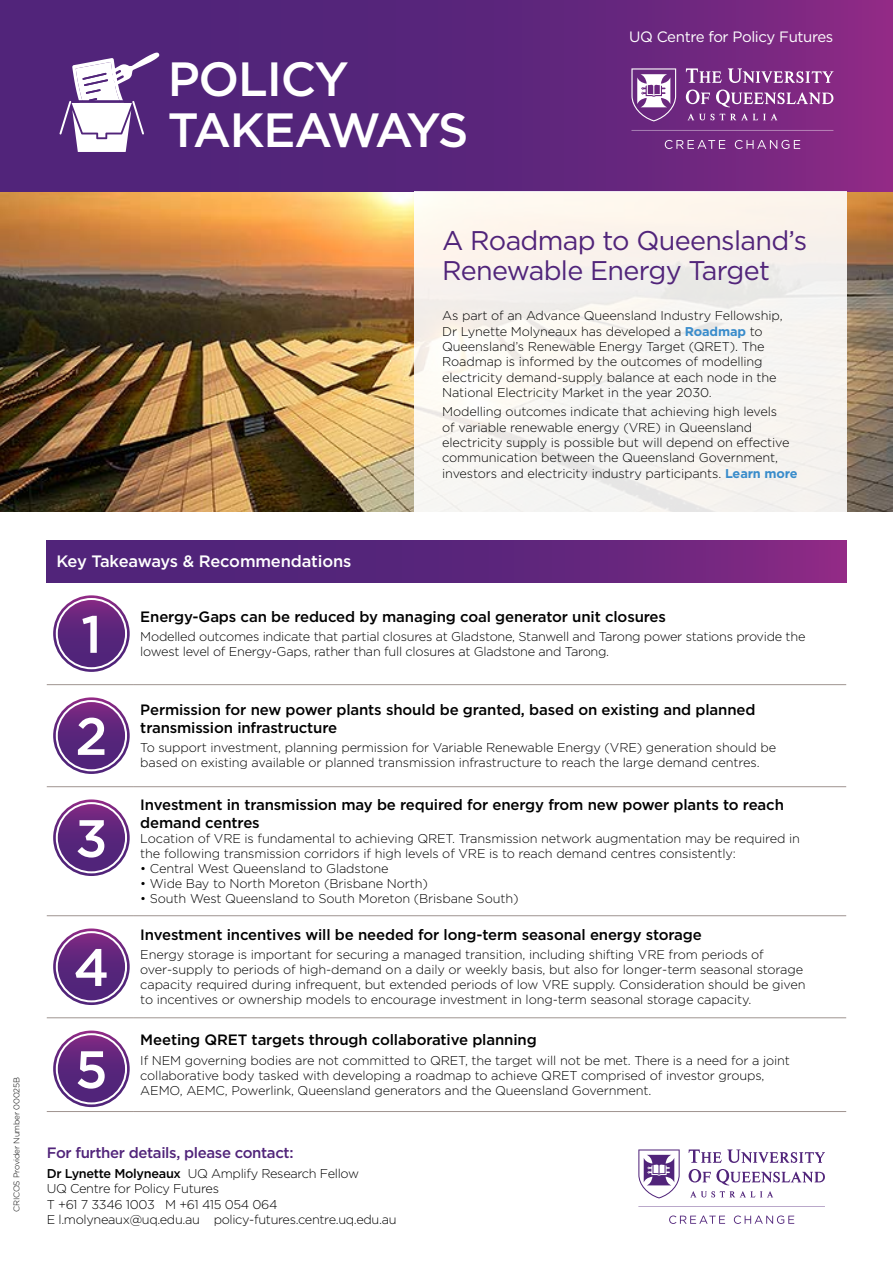
<style>
.page{position:relative;width:893px;height:1263px;background:#fff}
.page>*{position:absolute;margin:0;border:0;box-sizing:border-box;transform-origin:0 0}
.t1{font:500 52.5px "Gotham";color:#fff}
.t2{font:500 48px/51px "Gotham";letter-spacing:-.025em;color:#fff}
.t3{font:27px/30px "Gotham";letter-spacing:-.025em;color:#51247a}
.t4{font:500 16.5px "Gotham";letter-spacing:-.01em;color:#fff}
.t5{font:500 15px/18px "Gotham";letter-spacing:-.01em;color:#000}
.t6{font:500 15px "Gotham";letter-spacing:-.025em;color:#51247a}
.t7{font:15px "Gotham";letter-spacing:-.025em;color:#fff}
.t8{font:300 12.75px/15.3px "Gotham";letter-spacing:-.01em;color:#000}
.t9{font:300 8.25px "Gotham";letter-spacing:-.025em;color:#000}
.s1{font-weight:700;color:#398ccb}
.s2{font-weight:500}
</style>
<div class="page">
<svg style="left:638px;top:1149px;width:187px;height:75px"></svg>
<img style="left:0;top:191px;width:893px;height:320px">
<svg style="left:47px;top:540px;width:799px;height:43px;background:#60257c"></svg>
<hr style="left:47px;top:684px;width:87px;height:1px;background:#9f9490">
<hr style="left:134px;top:684px;width:712px;height:1px;background:#9f9490">
<hr style="left:47px;top:786px;width:87px;height:1px;background:#9f9490">
<hr style="left:134px;top:786px;width:712px;height:1px;background:#9f9490">
<hr style="left:47px;top:915px;width:87px;height:1px;background:#9f9490">
<hr style="left:134px;top:915px;width:712px;height:1px;background:#9f9490">
<hr style="left:47px;top:1017px;width:87px;height:1px;background:#9f9490">
<hr style="left:134px;top:1017px;width:712px;height:1px;background:#9f9490">
<hr style="left:47px;top:1111px;width:87px;height:1px;background:#9f9490">
<hr style="left:134px;top:1111px;width:712px;height:1px;background:#9f9490">
<svg style="left:53px;top:595px;width:77px;height:77px;background:#6a3686"></svg>
<div style="left:56px;top:598px;width:71px;height:71px;border:2px solid #fff;border-radius:50%"></div>
<svg style="left:53px;top:697px;width:77px;height:77px;background:#6b3686"></svg>
<div style="left:56px;top:700px;width:71px;height:71px;border:2px solid #fff;border-radius:50%"></div>
<svg style="left:53px;top:799px;width:77px;height:77px;background:#6b3686"></svg>
<div style="left:56px;top:802px;width:71px;height:71px;border:2px solid #fff;border-radius:50%"></div>
<svg style="left:53px;top:928px;width:77px;height:77px;background:#6b3686"></svg>
<div style="left:56px;top:931px;width:71px;height:71px;border:2px solid #fff;border-radius:50%"></div>
<svg style="left:53px;top:1030px;width:77px;height:77px;background:#6b3686"></svg>
<div style="left:56px;top:1033px;width:71px;height:71px;border:2px solid #fff;border-radius:50%"></div>
<svg style="left:0;top:0;width:893px;height:191px;background:#5f257c"></svg>
<svg style="left:59px;top:52px;width:100px;height:100px"></svg>
<svg style="left:631px;top:68px;width:203px;height:81px;background:#8b4a94"></svg>
<svg style="left:414px;top:191px;width:432px;height:321px;fill:#f7f4f0"></svg>
<h2 class="t2" style="left:168px;top:53px;width:302px">POLICY<br>TAKEAWAYS</h2>
<p class="t7" style="left:629px;top:27px;width:206px">UQ Centre for Policy Futures</p>
<h3 class="t3" style="left:442px;top:224px;width:367px">A Roadmap to Queensland’s<br>Renewable Energy Target</h3>
<p class="t8" style="left:442px;top:308px;width:342px">As part of an Advance Queensland Industry Fellowship, Dr Lynette Molyneaux has developed a <span class="s1">Roadmap</span> to Queensland’s Renewable Energy Target (QRET). The Roadmap is informed by the outcomes of modelling electricity demand-supply balance at each node in the National Electricity Market in the year 2030.</p>
<p class="t8" style="left:442px;top:404px;width:357px">Modelling outcomes indicate that achieving high levels<br>of variable renewable energy (VRE) in Queensland electricity supply is possible but will depend on effective communication between the Queensland Government, investors and electricity industry participants. <span class="s1">Learn more</span></p>
<p class="t9" style="left:11px;top:1212px;width:136px;rotate:-90deg">CRICOS Provider Number 00025B</p>
<p class="t4" style="left:56px;top:550px;width:297px">Key Takeaways &amp; Recommendations</p>
<h1 class="t1" style="left:81px;top:600px;width:22px">1</h1>
<p class="t5" style="left:140px;top:607px;width:527px">Energy-Gaps can be reduced by managing coal generator unit closures</p>
<p class="t8" style="left:140px;top:629px;width:667px">Modelled outcomes indicate that partial closures at Gladstone, Stanwell and Tarong power stations provide the lowest level of Energy-Gaps, rather than full closures at Gladstone and Tarong.</p>
<h1 class="t1" style="left:75px;top:702px;width:34px">2</h1>
<h1 class="t1" style="left:75px;top:804px;width:34px">3</h1>
<h1 class="t1" style="left:74px;top:933px;width:37px">4</h1>
<h1 class="t1" style="left:75px;top:1035px;width:34px">5</h1>
<p class="t5" style="left:140px;top:700px;width:617px">Permission for new power plants should be granted, based on existing and planned transmission infrastructure</p>
<p class="t8" style="left:140px;top:740px;width:637px">To support investment, planning permission for Variable Renewable Energy (VRE) generation should be based on existing available or planned transmission infrastructure to reach the large demand centres.</p>
<p class="t5" style="left:140px;top:795px;width:645px">Investment in transmission may be required for energy from new power plants to reach demand centres</p>
<p class="t8" style="left:140px;top:831px;width:661px">Location of VRE is fundamental to achieving QRET. Transmission network augmentation may be required in the following transmission corridors if high levels of VRE is to reach demand centres consistently:</p>
<p class="t8" style="left:140px;top:860px;width:250px">• Central West Queensland to Gladstone</p>
<p class="t8" style="left:140px;top:875px;width:289px">• Wide Bay to North Moreton (Brisbane North)</p>
<p class="t8" style="left:140px;top:890px;width:380px">• South West Queensland to South Moreton (Brisbane South)</p>
<p class="t5" style="left:140px;top:925px;width:563px">Investment incentives will be needed for long-term seasonal energy storage</p>
<p class="t8" style="left:140px;top:947px;width:667px">Energy storage is important for securing a managed transition, including shifting VRE from periods of over-supply to periods of high-demand on a daily or weekly basis, but also for longer-term seasonal storage capacity required during infrequent, but extended periods of low VRE supply. Consideration should be given to incentives or ownership models to encourage investment in long-term seasonal storage capacity.</p>
<p class="t5" style="left:140px;top:1031px;width:398px">Meeting QRET targets through collaborative planning</p>
<p class="t8" style="left:140px;top:1052px;width:651px">If NEM governing bodies are not committed to QRET, the target will not be met. There is a need for a joint collaborative body tasked with developing a roadmap to achieve QRET comprised of investor groups,<br>AEMO, AEMC, Powerlink, Queensland generators and the Queensland Government.</p>
<p class="t6" style="left:47px;top:1143px;width:248px">For further details, please contact:</p>
<p class="t8" style="left:47px;top:1165px;width:351px"><span class="s2">Dr Lynette Molyneaux</span> UQ Amplify Research Fellow<br>UQ Centre for Policy Futures<br>T +61 7 3346 1003 M +61 415 054 064<br>E l.molyneaux@uq.edu.au policy-futures.centre.uq.edu.au</p>
</div>
